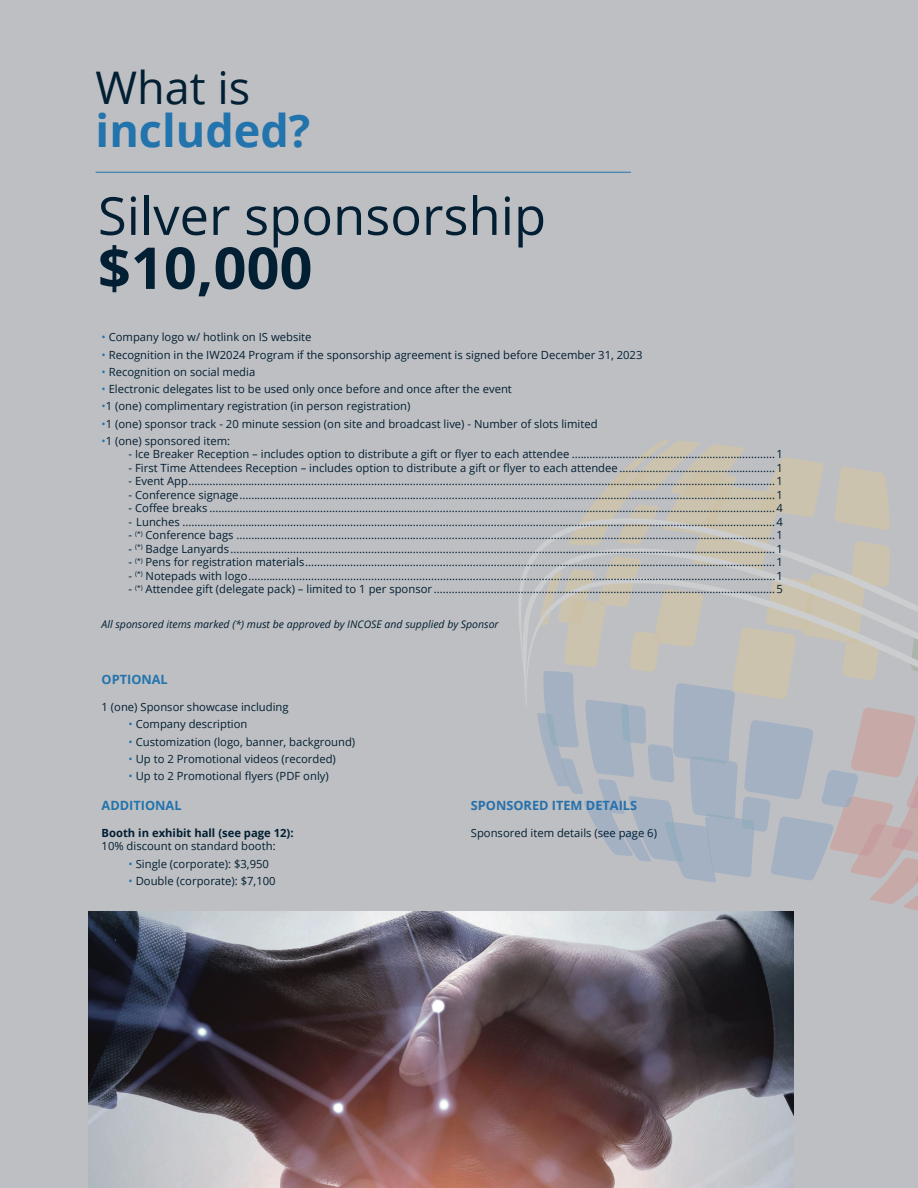
<style>
.page{position:relative;width:918px;height:1188px;background:#bebfc2}
.page>*{position:absolute;margin:0;border:0;box-sizing:border-box;transform-origin:0 0}
.t1{font:700 57.75px "Open Sans";color:#021f33}
.t2{font:52.5px "Open Sans";color:#021f33}
.t3{font:700 45px "Open Sans";color:#2374ad}
.t4{font:45px "Open Sans";color:#021f33}
.t5{font:700 12.75px "Open Sans";color:#2670ab}
.t6{font:700 12.75px "Open Sans";color:#2374ad}
.t7{font:11.25px "Open Sans";color:#021f33}
.t8{font:700 11.25px "Open Sans";color:#021f33}
.t9{font:italic 10.5px "Open Sans";color:#021f33}
.s1{color:#2175af}
.s2{color:#2374ad}
</style>
<div class="page">
<svg style="left:545px;top:440px;width:373px;height:470px"></svg>
<svg style="left:539px;top:724px;width:379px;height:27px;fill:#a3b1c2"></svg>
<svg style="left:537px;top:705px;width:381px;height:19px"></svg>
<svg style="left:519px;top:518px;width:399px;height:187px"></svg>
<hr style="left:96px;top:172px;width:535px;height:1px;background:#2374ad">
<img style="left:89px;top:912px;width:704px;height:275px">
<h3 class="t4" style="left:96px;top:70px;width:156px">What is</h3>
<h3 class="t3" style="left:96px;top:113px;width:216px">included?</h3>
<h2 class="t2" style="left:98px;top:195px;width:450px">Silver sponsorship</h2>
<h1 class="t1" style="left:98px;top:245px;width:216px">$10,000</h1>
<p class="t7" style="left:102px;top:333px;width:211px"><span class="s1">•</span> Company logo w/ hotlink on IS website</p>
<p class="t7" style="left:102px;top:350px;width:542px"><span class="s1">•</span> Recognition in the IW2024 Program if the sponsorship agreement is signed before December 31, 2023</p>
<p class="t7" style="left:102px;top:367px;width:155px"><span class="s1">•</span> Recognition on social media</p>
<p class="t7" style="left:102px;top:385px;width:412px"><span class="s1">•</span> Electronic delegates list to be used only once before and once after the event</p>
<p class="t7" style="left:102px;top:402px;width:310px"><span class="s1">•</span>1 (one) complimentary registration (in person registration)</p>
<p class="t7" style="left:102px;top:419px;width:498px"><span class="s1">•</span>1 (one) sponsor track - 20 minute session (on site and broadcast live) - Number of slots limited</p>
<p class="t7" style="left:102px;top:436px;width:130px"><span class="s1">•</span>1 (one) sponsored item:</p>
<p class="t7" style="left:129px;top:450px;width:656px">- Ice Breaker Reception – includes option to distribute a gift or flyer to each attendee ....................................................................1</p>
<p class="t7" style="left:129px;top:463px;width:656px">- First Time Attendees Reception – includes option to distribute a gift or flyer to each attendee ....................................................1</p>
<p class="t7" style="left:129px;top:477px;width:656px">- Event App ....................................................................................................................................................................................................1</p>
<p class="t7" style="left:129px;top:490px;width:656px">- Conference signage ...................................................................................................................................................................................1</p>
<p class="t7" style="left:129px;top:504px;width:656px">- Coffee breaks .............................................................................................................................................................................................4</p>
<p class="t7" style="left:129px;top:517px;width:656px">- Lunches ......................................................................................................................................................................................................4</p>
<p class="t7" style="left:129px;top:531px;width:656px">- <sup>(*)</sup> Conference bags ....................................................................................................................................................................................1</p>
<p class="t7" style="left:129px;top:544px;width:656px">- <sup>(*)</sup> Badge Lanyards ......................................................................................................................................................................................1</p>
<p class="t7" style="left:129px;top:558px;width:656px">- <sup>(*)</sup> Pens for registration materials .............................................................................................................................................................1</p>
<p class="t7" style="left:129px;top:571px;width:656px">- <sup>(*)</sup> Notepads with logo ................................................................................................................................................................................1</p>
<p class="t7" style="left:129px;top:585px;width:656px">- <sup>(*)</sup> Attendee gift (delegate pack) – limited to 1 per sponsor ..................................................................................................................5</p>
<p class="t9" style="left:102px;top:620px;width:399px">All sponsored items marked (*) must be approved by INCOSE and supplied by Sponsor</p>
<p class="t6" style="left:102px;top:674px;width:68px">OPTIONAL</p>
<p class="t7" style="left:102px;top:703px;width:189px">1 (one) Sponsor showcase including</p>
<p class="t7" style="left:129px;top:720px;width:120px"><span class="s2">•</span> Company description</p>
<p class="t7" style="left:129px;top:737px;width:228px"><span class="s2">•</span> Customization (logo, banner, background)</p>
<p class="t7" style="left:129px;top:754px;width:209px"><span class="s2">•</span> Up to 2 Promotional videos (recorded)</p>
<p class="t7" style="left:129px;top:772px;width:202px"><span class="s2">•</span> Up to 2 Promotional flyers (PDF only)</p>
<p class="t6" style="left:102px;top:800px;width:82px">ADDITIONAL</p>
<p class="t8" style="left:102px;top:828px;width:194px">Booth in exhibit hall (see page 12):</p>
<p class="t7" style="left:102px;top:842px;width:176px">10% discount on standard booth:</p>
<p class="t7" style="left:129px;top:859px;width:142px"><span class="s2">•</span> Single (corporate): $3,950</p>
<p class="t7" style="left:129px;top:876px;width:149px"><span class="s2">•</span> Double (corporate): $7,100</p>
<p class="t5" style="left:471px;top:801px;width:168px">SPONSORED ITEM DETAILS</p>
<p class="t7" style="left:471px;top:829px;width:188px">Sponsored item details (see page 6)</p>
</div>
